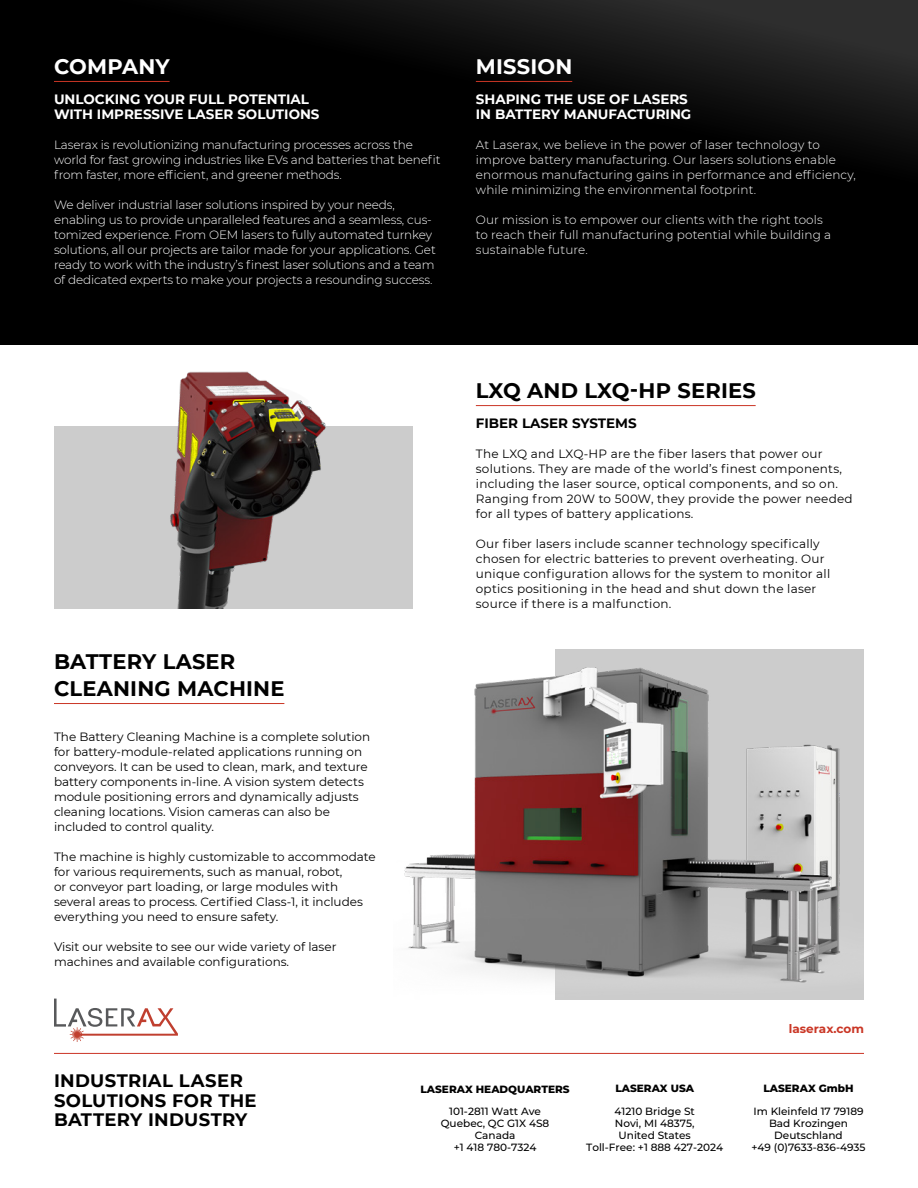
<style>
.page{position:relative;width:918px;height:1188px;background:#fff}
.page>*{position:absolute;margin:0;border:0;box-sizing:border-box;transform-origin:0 0}
.t1{font:700 21px/27px "Montserrat";letter-spacing:.01em;color:#000}
.t2{font:700 21px "Montserrat";letter-spacing:.01em;color:#fff}
.t3{font:700 18px/19.5px "Montserrat";letter-spacing:.02em;color:#000}
.t4{font:700 13.5px/15px "Montserrat";color:#fff}
.t5{font:700 13.5px "Montserrat";color:#000}
.t6{font:12px/15px "Montserrat";color:#000}
.t7{font:300 12px/15px "Montserrat";letter-spacing:-.01em;color:#fff}
.t8{font:12px/15px "Montserrat";letter-spacing:.02em;color:#000}
.t9{font:300 12px/15px "Montserrat";letter-spacing:.01em;color:#fff}
.t10{font:700 12px "Montserrat";color:#ca3625}
.t11{font:500 10.5px/12px "Montserrat";color:#000;text-align:center}
.t12{font:800 10.5px "Montserrat";color:#000}
</style>
<div class="page">
<div style="left:54px;top:427px;width:359px;height:182px;background:#ccc"></div>
<svg style="left:0;top:0;width:918px;height:345px;background:#040404"></svg>
<svg style="left:54px;top:999px;width:124px;height:43px"></svg>
<hr style="left:54px;top:1053px;width:810px;height:1px;background:#cb3525">
<hr style="left:54px;top:81px;width:116px;height:1px;background:#ca3625">
<hr style="left:476px;top:81px;width:96px;height:1px;background:#ca3625">
<img style="left:110px;top:338px;width:259px;height:271px">
<img style="left:404px;top:649px;width:460px;height:350px">
<hr style="left:476px;top:405px;width:280px;height:1px;background:#ca3625">
<hr style="left:54px;top:703px;width:230px;height:1px;background:#ca3625">
<h1 class="t2" style="left:54px;top:52px;width:117px">COMPANY</h1>
<p class="t4" style="left:54px;top:91px;width:267px">UNLOCKING YOUR FULL POTENTIAL<br>WITH IMPRESSIVE LASER SOLUTIONS</p>
<p class="t7" style="left:54px;top:137px;width:388px">Laserax is revolutionizing manufacturing processes across the world for fast growing industries like EVs and batteries that benefit from faster, more efficient, and greener methods.</p>
<p class="t7" style="left:54px;top:197px;width:383px">We deliver industrial laser solutions inspired by your needs, enabling us to provide unparalleled features and a seamless, cus&shy;tomized experience. From OEM lasers to fully automated turnkey solutions, all our projects are tailor made for your applications. Get ready to work with the industry’s finest laser solutions and a team of dedicated experts to make your projects a resounding success.</p>
<h1 class="t2" style="left:476px;top:52px;width:98px">MISSION</h1>
<p class="t4" style="left:476px;top:91px;width:217px">SHAPING THE USE OF LASERS<br>IN BATTERY MANUFACTURING</p>
<p class="t9" style="left:476px;top:137px;width:381px">At Laserax, we believe in the power of laser technology to improve battery manufacturing. Our lasers solutions enable enormous manufacturing gains in performance and efficiency, while minimizing the environmental footprint.</p>
<p class="t9" style="left:476px;top:212px;width:357px">Our mission is to empower our clients with the right tools to reach their full manufacturing potential while building a sustainable future.</p>
<h1 class="t1" style="left:54px;top:647px;width:232px">BATTERY LASER<br>CLEANING MACHINE</h1>
<p class="t6" style="left:54px;top:729px;width:318px">The Battery Cleaning Machine is a complete solution for battery-module-related applications running on conveyors. It can be used to clean, mark, and texture battery components in-line. A vision system detects module positioning errors and dynamically adjusts cleaning locations. Vision cameras can also be included to control quality.</p>
<p class="t6" style="left:54px;top:849px;width:323px">The machine is highly customizable to accommodate for various requirements, such as manual, robot,<br>or conveyor part loading, or large modules with several areas to process. Certified Class-1, it includes everything you need to ensure safety.</p>
<p class="t6" style="left:54px;top:939px;width:284px">Visit our website to see our wide variety of laser machines and available configurations.</p>
<h1 class="t1" style="left:476px;top:376px;width:282px">LXQ AND LXQ-HP SERIES</h1>
<p class="t5" style="left:476px;top:414px;width:162px">FIBER LASER SYSTEMS</p>
<p class="t8" style="left:476px;top:446px;width:378px">The LXQ and LXQ-HP are the fiber lasers that power our solutions. They are made of the world’s finest components, including the laser source, optical components, and so on.<br>Ranging from 20W to 500W, they provide the power needed for all types of battery applications.</p>
<p class="t8" style="left:476px;top:536px;width:356px">Our fiber lasers include scanner technology specifically chosen for electric batteries to prevent overheating. Our unique configuration allows for the system to monitor all optics positioning in the head and shut down the laser source if there is a malfunction.</p>
<p class="t10" style="left:789px;top:1020px;width:77px">laserax.com</p>
<h2 class="t3" style="left:54px;top:1070px;width:204px">INDUSTRIAL LASER<br>SOLUTIONS FOR THE<br>BATTERY INDUSTRY</h2>
<p class="t12" style="left:421px;top:1081px;width:151px">LASERAX HEADQUARTERS</p>
<p class="t11" style="left:441px;top:1105px;width:110px">101-2811 Watt Ave<br>Quebec, QC G1X 4S8<br>Canada<br>+1 418 780-7324</p>
<p class="t12" style="left:615px;top:1081px;width:80px">LASERAX USA</p>
<p class="t11" style="left:586px;top:1105px;width:139px">41210 Bridge St<br>Novi, MI 48375,<br>United States<br>Toll-Free: +1 888 427-2024</p>
<p class="t12" style="left:763px;top:1081px;width:92px">LASERAX GmbH</p>
<p class="t11" style="left:751px;top:1104px;width:116px">Im Kleinfeld 17 79189<br>Bad Krozingen<br>Deutschland<br>+49 (0)7633-836-4935</p>
</div>
